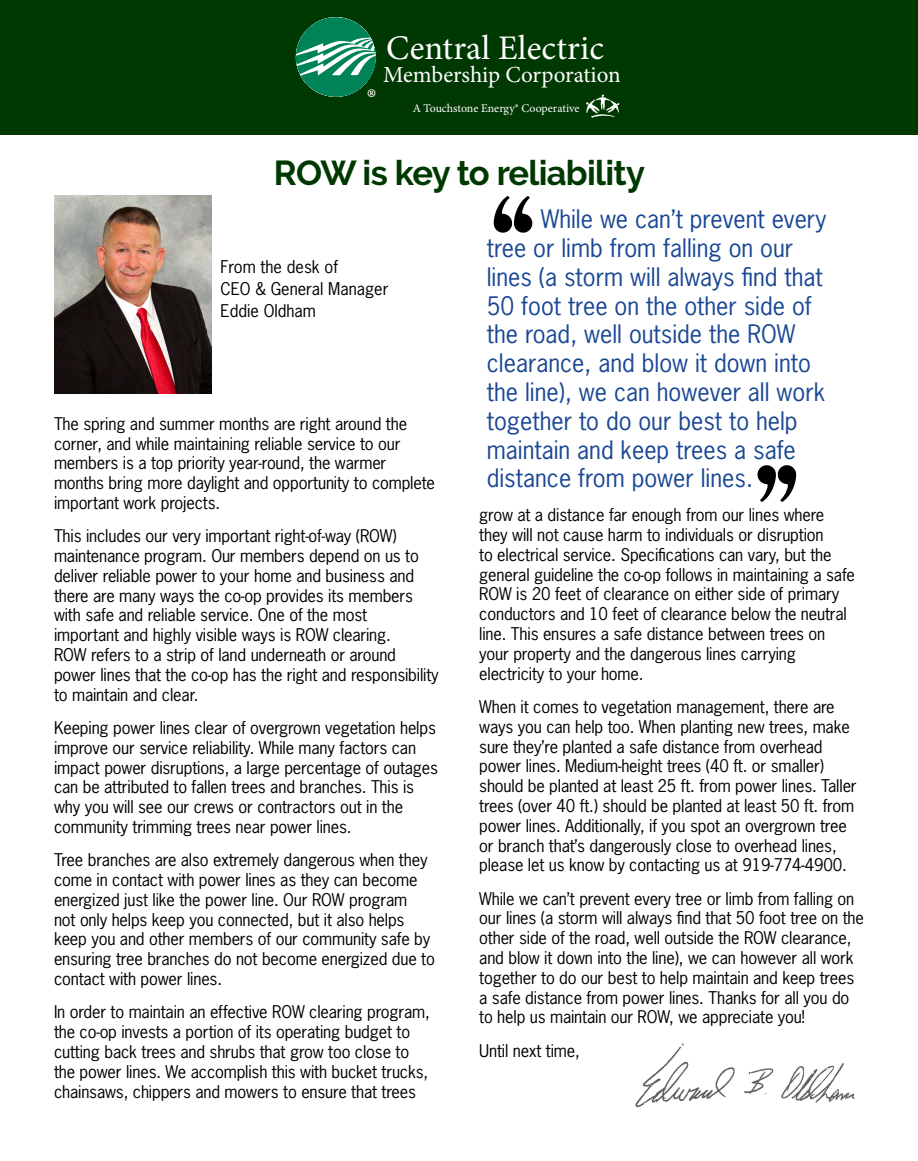
<style>
.page{position:relative;width:918px;height:1161px;background:#fff}
.page>*{position:absolute;margin:0;border:0;box-sizing:border-box;transform-origin:0 0}
.t1{font:700 34.5px "Raleway";letter-spacing:-.02em;color:#003802}
.t2{font:34.5px "Minion Pro";letter-spacing:.005em;color:#fff}
.t3{font:30px "Minion Pro";color:#fff}
.t4{font:24px/28.8px "News Gothic Std";color:#1a4794}
.t5{font:23.1px "Minion Pro";color:#fff}
.t6{font:16.5px/19.8px "News Gothic Std";letter-spacing:-.01em;color:#000}
.t7{font:11.85px "Minion Pro";letter-spacing:-.005em;color:#fff}
</style>
<div class="page">
<div style="left:0;top:0;width:918px;height:135px;background:#003802"></div>
<svg style="left:586px;top:94px;width:33px;height:24px"></svg>
<svg style="left:296px;top:17px;width:80px;height:80px"></svg>
<img style="left:54px;top:196px;width:158px;height:197px">
<svg style="left:494px;top:196px;width:39px;height:37px"></svg>
<svg style="left:757px;top:465px;width:39px;height:37px"></svg>
<img style="left:635px;top:1042px;width:100px;height:65px">
<h2 class="t3" style="left:367px;top:79px;width:11px">®</h2>
<h1 class="t2" style="left:386px;top:25px;width:219px">Central Electric</h1>
<h3 class="t5" style="left:383px;top:59px;width:239px">Membership Corporation</h3>
<p class="t7" style="left:413px;top:100px;width:168px">A Touchstone Energy® Cooperative</p>
<h1 class="t1" style="left:274px;top:153px;width:373px">ROW is key to reliability</h1>
<p class="t6" style="left:220px;top:256px;width:169px;line-height:21.8px">From the desk of<br>CEO &amp; General Manager<br>Eddie Oldham</p>
<p class="t6" style="left:54px;top:413px;width:383px">The spring and summer months are right around the corner, and while maintaining reliable service to our members is a top priority year-round, the warmer months bring more daylight and opportunity to complete important work projects.</p>
<p class="t6" style="left:54px;top:526px;width:386px">This includes our very important right-of-way (ROW) maintenance program. Our members depend on us to deliver reliable power to your home and business and there are many ways the co-op provides its members with safe and reliable service. One of the most<br>important and highly visible ways is ROW clearing.<br>ROW refers to a strip of land underneath or around power lines that the co-op has the right and responsibility to maintain and clear.</p>
<p class="t6" style="left:54px;top:718px;width:386px">Keeping power lines clear of overgrown vegetation helps improve our service reliability. While many factors can impact power disruptions, a large percentage of outages can be attributed to fallen trees and branches. This is why you will see our crews or contractors out in the community trimming trees near power lines.</p>
<p class="t6" style="left:54px;top:850px;width:382px">Tree branches are also extremely dangerous when they come in contact with power lines as they can become energized just like the power line. Our ROW program<br>not only helps keep you connected, but it also helps keep you and other members of our community safe by ensuring tree branches do not become energized due to contact with power lines.</p>
<p class="t6" style="left:54px;top:1002px;width:377px">In order to maintain an effective ROW clearing program, the co-op invests a portion of its operating budget to cutting back trees and shrubs that grow too close to the power lines. We accomplish this with bucket trucks, chainsaws, chippers and mowers to ensure that trees</p>
<p class="t4" style="left:487px;top:205px;width:341px;text-indent:54px">While we can’t prevent every tree or limb from falling on our lines (a storm will always find that<br>50 foot tree on the other side of the road, well outside the ROW clearance, and blow it down into the line), we can however all work together to do our best to help maintain and keep trees a safe distance from power lines.</p>
<p class="t6" style="left:479px;top:505px;width:377px">grow at a distance far enough from our lines where they will not cause harm to individuals or disruption<br>to electrical service. Specifications can vary, but the general guideline the co-op follows in maintaining a safe ROW is 20 feet of clearance on either side of primary conductors and 10 feet of clearance below the neutral line. This ensures a safe distance between trees on your property and the dangerous lines carrying electricity to your home.</p>
<p class="t6" style="left:479px;top:697px;width:379px">When it comes to vegetation management, there are ways you can help too. When planting new trees, make sure they’re planted a safe distance from overhead power lines. Medium-height trees (40 ft. or smaller) should be planted at least 25 ft. from power lines. Taller trees (over 40 ft.) should be planted at least 50 ft. from power lines. Additionally, if you spot an overgrown tree or branch that’s dangerously close to overhead lines, please let us know by contacting us at 919-774-4900.</p>
<p class="t6" style="left:479px;top:888px;width:386px">While we can’t prevent every tree or limb from falling on our lines (a storm will always find that 50 foot tree on the other side of the road, well outside the ROW clearance, and blow it down into the line), we can however all work together to do our best to help maintain and keep trees a safe distance from power lines. Thanks for all you do to help us maintain our ROW, we appreciate you!</p>
<p class="t6" style="left:479px;top:1040px;width:102px">Until next time,</p>
</div>
